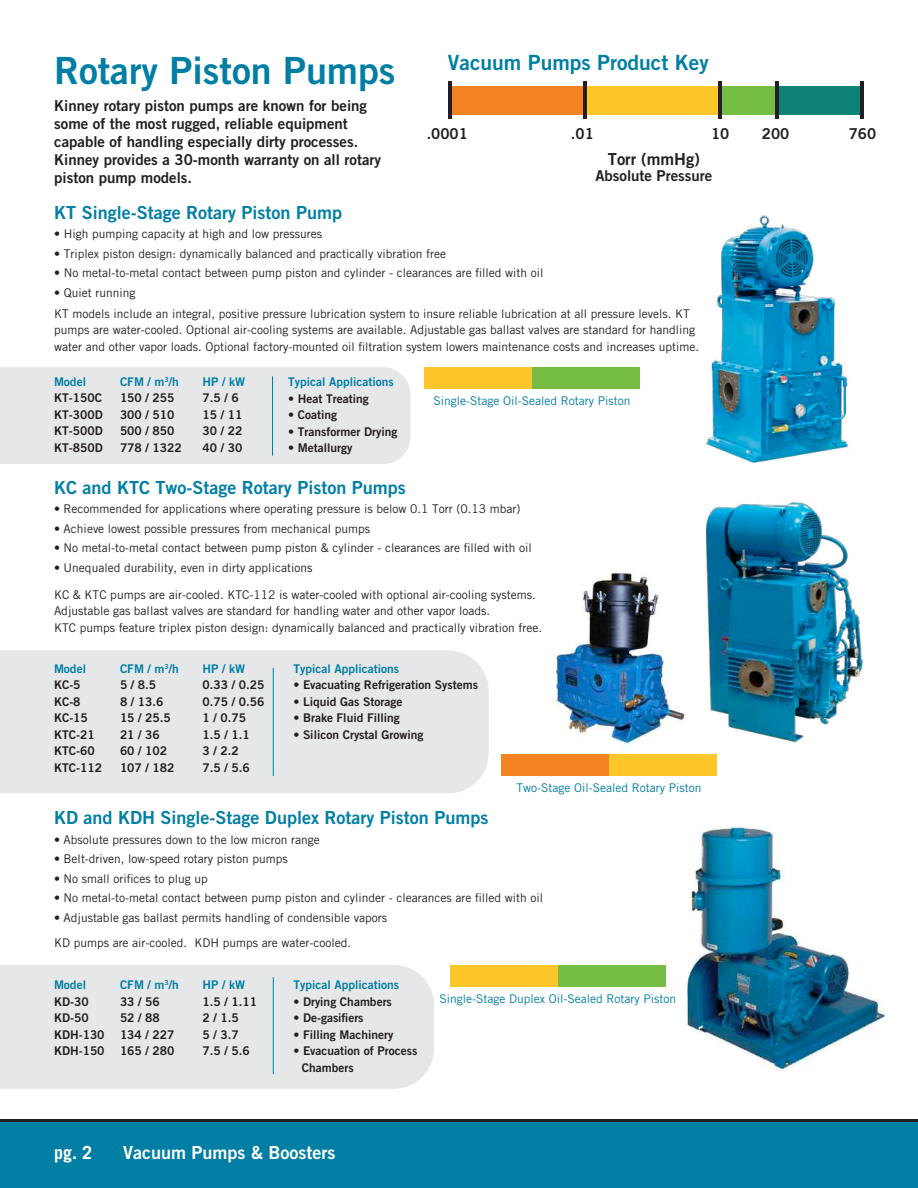
<style>
.page{position:relative;width:918px;height:1188px;background:#fff}
.page>*{position:absolute;margin:0;border:0;box-sizing:border-box;transform-origin:0 0}
.t1{font:37.5px "Trade Gothic LT Bold Two";color:#007ea4}
.t2{font:21px "Trade Gothic LT Bold Two";color:#007ea4}
.t3{font:18px "Trade Gothic LT Bold Two";color:#007ea4}
.t4{font:18px "Trade Gothic LT Bold Two";color:#fff}
.t5{font:700 18px "Trade Gothic LT";color:#fff}
.t6{font:16.5px "Trade Gothic LT Bold Two";color:#231f20}
.t7{font:15px/18px "Trade Gothic LT Bold Two";color:#231f20}
.t8{font:12px/16.5px "Trade Gothic LT";color:#231f20}
.t9{font:12px/16.5px "Trade Gothic LT Bold Two";color:#231f20}
.t10{font:12px "Trade Gothic LT Bold Two";color:#007ea4}
.t11{font:12px "Trade Gothic LT";color:#007ea4}
</style>
<div class="page">
<div style="left:0;top:1120px;width:918px;height:68px;background:#007ea4"></div>
<hr style="left:0;top:1119px;width:918px;height:3px;background:#231f20">
<img style="left:706px;top:502px;width:157px;height:241px">
<div style="left:0;top:650px;width:489px;height:143px;background:#e6e7e9"></div>
<div style="left:0;top:965px;width:434px;height:124px;background:#e6e7e9"></div>
<div style="left:0;top:367px;width:410px;height:97px;background:#e6e7e9"></div>
<hr style="left:273px;top:668px;width:1px;height:108px;background:#007ea4">
<hr style="left:273px;top:977px;width:1px;height:97px;background:#007ea4">
<hr style="left:272px;top:377px;width:1px;height:78px;background:#007ea4">
<div style="left:449px;top:86px;width:136px;height:28px;background:#f58220"></div>
<div style="left:585px;top:86px;width:135px;height:28px;background:#fec62a"></div>
<div style="left:720px;top:86px;width:57px;height:28px;background:#75bd43"></div>
<div style="left:777px;top:86px;width:85px;height:28px;background:#0e8375"></div>
<hr style="left:448px;top:82px;width:3px;height:37px;background:#231f20">
<hr style="left:583px;top:82px;width:3px;height:37px;background:#231f20">
<hr style="left:719px;top:82px;width:3px;height:37px;background:#231f20">
<hr style="left:776px;top:82px;width:3px;height:37px;background:#231f20">
<hr style="left:861px;top:82px;width:3px;height:37px;background:#231f20">
<div style="left:424px;top:367px;width:108px;height:22px;background:#fec62a"></div>
<div style="left:532px;top:367px;width:108px;height:22px;background:#75bd43"></div>
<div style="left:501px;top:754px;width:108px;height:22px;background:#f58220"></div>
<div style="left:609px;top:754px;width:108px;height:22px;background:#fec62a"></div>
<img style="left:703px;top:215px;width:145px;height:248px">
<img style="left:553px;top:572px;width:132px;height:174px">
<img style="left:687px;top:826px;width:198px;height:243px">
<div style="left:450px;top:965px;width:108px;height:22px;background:#fec62a"></div>
<div style="left:558px;top:965px;width:108px;height:22px;background:#75bd43"></div>
<h1 class="t1" style="left:54px;top:47px;width:343px">Rotary Piston Pumps</h1>
<p class="t7" style="left:54px;top:96px;width:329px">Kinney rotary piston pumps are known for being some of the most rugged, reliable equipment capable of handling especially dirty processes.<br>Kinney provides a 30-month warranty on all rotary piston pump models.</p>
<h2 class="t2" style="left:448px;top:50px;width:262px">Vacuum Pumps Product Key</h2>
<p class="t7" style="left:427px;top:124px;width:43px">.0001</p>
<p class="t7" style="left:571px;top:124px;width:24px">.01</p>
<p class="t7" style="left:711px;top:124px;width:20px">10</p>
<p class="t7" style="left:762px;top:124px;width:29px">200</p>
<p class="t7" style="left:849px;top:124px;width:29px">760</p>
<h3 class="t6" style="left:608px;top:149px;width:94px">Torr (mmHg)</h3>
<p class="t7" style="left:595px;top:167px;width:119px">Absolute Pressure</p>
<h3 class="t3" style="left:54px;top:201px;width:289px">KT Single-Stage Rotary Piston Pump</h3>
<p class="t8" style="left:54px;top:226px;width:269px">• High pumping capacity at high and low pressures</p>
<p class="t8" style="left:54px;top:245px;width:393px">• Triplex piston design: dynamically balanced and practically vibration free</p>
<p class="t8" style="left:54px;top:265px;width:491px">• No metal-to-metal contact between pump piston and cylinder - clearances are filled with oil</p>
<p class="t8" style="left:54px;top:282px;width:637px;line-height:21px">• Quiet running<br>KT models include an integral, positive pressure lubrication system to insure reliable lubrication at all pressure levels. KT</p>
<p class="t8" style="left:54px;top:322px;width:646px">pumps are water-cooled. Optional air-cooling systems are available. Adjustable gas ballast valves are standard for handling water and other vapor loads. Optional factory-mounted oil filtration system lowers maintenance costs and increases uptime.</p>
<p class="t10" style="left:54px;top:374px;width:34px">Model</p>
<p class="t10" style="left:120px;top:374px;width:60px">CFM / m<sup>3</sup>/h</p>
<p class="t10" style="left:203px;top:374px;width:44px">HP / kW</p>
<p class="t9" style="left:54px;top:390px;width:49px">KT-150C</p>
<p class="t9" style="left:120px;top:390px;width:56px">150 / 255</p>
<p class="t9" style="left:202px;top:390px;width:38px">7.5 / 6</p>
<p class="t9" style="left:54px;top:406px;width:50px">KT-300D</p>
<p class="t9" style="left:120px;top:406px;width:56px">300 / 510</p>
<p class="t9" style="left:202px;top:406px;width:41px">15 / 11</p>
<p class="t9" style="left:54px;top:423px;width:50px">KT-500D</p>
<p class="t9" style="left:120px;top:423px;width:56px">500 / 850</p>
<p class="t9" style="left:202px;top:423px;width:41px">30 / 22</p>
<p class="t9" style="left:54px;top:439px;width:50px">KT-850D</p>
<p class="t9" style="left:120px;top:439px;width:63px">778 / 1322</p>
<p class="t9" style="left:202px;top:439px;width:41px">40 / 30</p>
<p class="t10" style="left:288px;top:375px;width:107px">Typical Applications</p>
<p class="t9" style="left:288px;top:390px;width:82px">• Heat Treating</p>
<p class="t9" style="left:288px;top:407px;width:50px">• Coating</p>
<p class="t9" style="left:288px;top:423px;width:111px">• Transformer Drying</p>
<p class="t9" style="left:288px;top:440px;width:66px">• Metallurgy</p>
<p class="t11" style="left:434px;top:393px;width:198px">Single-Stage Oil-Sealed Rotary Piston</p>
<h3 class="t3" style="left:54px;top:476px;width:353px">KC and KTC Two-Stage Rotary Piston Pumps</h3>
<p class="t8" style="left:54px;top:500px;width:468px">• Recommended for applications where operating pressure is below 0.1 Torr (0.13 mbar)</p>
<p class="t8" style="left:54px;top:520px;width:318px">• Achieve lowest possible pressures from mechanical pumps</p>
<p class="t8" style="left:54px;top:539px;width:479px">• No metal-to-metal contact between pump piston &amp; cylinder - clearances are filled with oil</p>
<p class="t8" style="left:54px;top:559px;width:260px">• Unequaled durability, even in dirty applications</p>
<p class="t8" style="left:54px;top:586px;width:490px">KC &amp; KTC pumps are air-cooled. KTC-112 is water-cooled with optional air-cooling systems.<br>Adjustable gas ballast valves are standard for handling water and other vapor loads.<br>KTC pumps feature triplex piston design: dynamically balanced and practically vibration free.</p>
<p class="t10" style="left:54px;top:661px;width:34px">Model</p>
<p class="t10" style="left:120px;top:661px;width:60px">CFM / m<sup>3</sup>/h</p>
<p class="t10" style="left:203px;top:661px;width:44px">HP / kW</p>
<p class="t9" style="left:54px;top:676px;width:28px">KC-5</p>
<p class="t9" style="left:120px;top:676px;width:38px">5 / 8.5</p>
<p class="t9" style="left:202px;top:676px;width:63px">0.33 / 0.25</p>
<p class="t9" style="left:54px;top:693px;width:28px">KC-8</p>
<p class="t9" style="left:120px;top:693px;width:45px">8 / 13.6</p>
<p class="t9" style="left:202px;top:693px;width:63px">0.75 / 0.56</p>
<p class="t9" style="left:54px;top:709px;width:35px">KC-15</p>
<p class="t9" style="left:120px;top:709px;width:52px">15 / 25.5</p>
<p class="t9" style="left:202px;top:709px;width:45px">1 / 0.75</p>
<p class="t9" style="left:54px;top:726px;width:42px">KTC-21</p>
<p class="t9" style="left:120px;top:726px;width:41px">21 / 36</p>
<p class="t9" style="left:202px;top:726px;width:49px">1.5 / 1.1</p>
<p class="t9" style="left:54px;top:742px;width:42px">KTC-60</p>
<p class="t9" style="left:120px;top:742px;width:49px">60 / 102</p>
<p class="t9" style="left:202px;top:742px;width:38px">3 / 2.2</p>
<p class="t9" style="left:54px;top:759px;width:49px">KTC-112</p>
<p class="t9" style="left:120px;top:759px;width:56px">107 / 182</p>
<p class="t9" style="left:202px;top:759px;width:49px">7.5 / 5.6</p>
<p class="t10" style="left:293px;top:661px;width:107px">Typical Applications</p>
<p class="t9" style="left:293px;top:676px;width:186px">• Evacuating Refrigeration Systems</p>
<p class="t9" style="left:293px;top:693px;width:110px">• Liquid Gas Storage</p>
<p class="t9" style="left:293px;top:709px;width:108px">• Brake Fluid Filling</p>
<p class="t9" style="left:293px;top:726px;width:132px">• Silicon Crystal Growing</p>
<p class="t11" style="left:517px;top:780px;width:186px">Two-Stage Oil-Sealed Rotary Piston</p>
<h3 class="t3" style="left:54px;top:807px;width:436px">KD and KDH Single-Stage Duplex Rotary Piston Pumps</h3>
<p class="t8" style="left:54px;top:831px;width:267px">• Absolute pressures down to the low micron range</p>
<p class="t8" style="left:54px;top:851px;width:235px">• Belt-driven, low-speed rotary piston pumps</p>
<p class="t8" style="left:54px;top:870px;width:155px">• No small orifices to plug up</p>
<p class="t8" style="left:54px;top:890px;width:491px">• No metal-to-metal contact between pump piston and cylinder - clearances are filled with oil</p>
<p class="t8" style="left:54px;top:905px;width:335px;line-height:25.5px">• Adjustable gas ballast permits handling of condensible vapors<br>KD pumps are air-cooled. KDH pumps are water-cooled.</p>
<p class="t10" style="left:54px;top:978px;width:34px">Model</p>
<p class="t10" style="left:120px;top:978px;width:60px">CFM / m<sup>3</sup>/h</p>
<p class="t10" style="left:203px;top:978px;width:44px">HP / kW</p>
<p class="t9" style="left:54px;top:993px;width:36px">KD-30</p>
<p class="t9" style="left:120px;top:993px;width:41px">33 / 56</p>
<p class="t9" style="left:202px;top:993px;width:56px">1.5 / 1.11</p>
<p class="t9" style="left:54px;top:1010px;width:36px">KD-50</p>
<p class="t9" style="left:120px;top:1010px;width:41px">52 / 88</p>
<p class="t9" style="left:202px;top:1010px;width:38px">2 / 1.5</p>
<p class="t9" style="left:54px;top:1026px;width:52px">KDH-130</p>
<p class="t9" style="left:120px;top:1026px;width:56px">134 / 227</p>
<p class="t9" style="left:202px;top:1026px;width:38px">5 / 3.7</p>
<p class="t9" style="left:54px;top:1043px;width:52px">KDH-150</p>
<p class="t9" style="left:120px;top:1043px;width:56px">165 / 280</p>
<p class="t9" style="left:202px;top:1043px;width:49px">7.5 / 5.6</p>
<p class="t10" style="left:293px;top:978px;width:107px">Typical Applications</p>
<p class="t9" style="left:293px;top:993px;width:100px">• Drying Chambers</p>
<p class="t9" style="left:293px;top:1010px;width:72px">• De-gasifiers</p>
<p class="t9" style="left:293px;top:1026px;width:102px">• Filling Machinery</p>
<p class="t9" style="left:302px;top:1043px;width:117px;text-indent:-9px">• Evacuation of Process<br>Chambers</p>
<p class="t11" style="left:439px;top:991px;width:238px">Single-Stage Duplex Oil-Sealed Rotary Piston</p>
<h3 class="t5" style="left:54px;top:1142px;width:40px">pg. 2</h3>
<h3 class="t4" style="left:123px;top:1141px;width:214px">Vacuum Pumps &amp; Boosters</h3>
</div>
